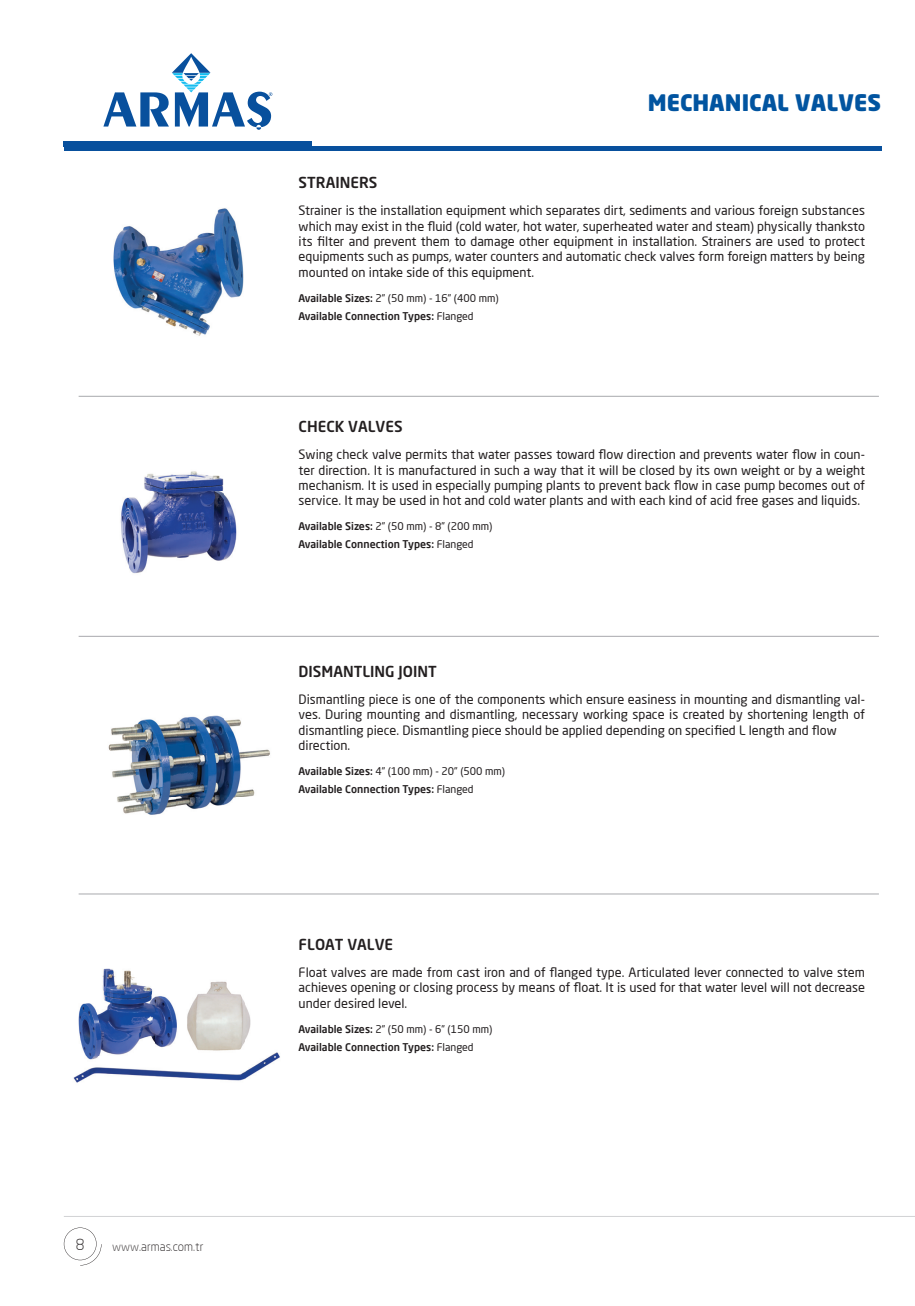
<style>
.page{position:relative;width:915px;height:1306px;background:#fff}
.page>*{position:absolute;margin:0;border:0;box-sizing:border-box;transform-origin:0 0}
.t1{font:22.5px "Neo Sans Black TR";color:#0154a0}
.t2{font:15px "Neo Sans Medium TR";color:#231f20}
.t3{font:300 15px "Neo Sans Pro";color:#231f20}
.t4{font:12.75px/15.3px "Neo Sans Pro";color:#231f20;text-align:justify}
.t5{font:300 12px "Neo Sans Pro";color:#231f20}
.t6{font:500 10.5px/18px "Neo Sans Pro";color:#231f20}
.s1{font-weight:400}
</style>
<div class="page">
<hr style="left:64px;top:1215px;width:850px;height:1px;background:#d1d2d4">
<svg style="left:64px;top:1227px;width:37px;height:38px"></svg>
<svg style="left:103px;top:53px;width:169px;height:77px"></svg>
<div style="left:64px;top:146px;width:816px;height:5px;background:#08509d"></div>
<div style="left:64px;top:141px;width:248px;height:6px;background:#08509d"></div>
<img style="left:73px;top:968px;width:207px;height:115px">
<hr style="left:79px;top:396px;width:799px;height:1px;background:#a8a9ad">
<img style="left:108px;top:715px;width:162px;height:100px">
<hr style="left:79px;top:636px;width:799px;height:1px;background:#a8a9ad">
<hr style="left:79px;top:893px;width:799px;height:1px;background:#a8a9ad">
<img style="left:113px;top:208px;width:130px;height:128px">
<img style="left:120px;top:471px;width:117px;height:103px">
<p class="t3" style="left:76px;top:1234px;width:10px">8</p>
<p class="t5" style="left:112px;top:1239px;width:93px">www.armas.com.tr</p>
<h1 class="t1" style="left:647px;top:87px;width:235px">MECHANICAL VALVES</h1>
<p class="t2" style="left:298px;top:173px;width:80px">STRAINERS</p>
<p class="t4" style="left:298px;top:203px;width:567px">Strainer is the installation equipment which separates dirt, sediments and various foreign substances which may exist in the fluid (cold water, hot water, superheated water and steam) physically thanksto its filter and prevent them to damage other equipment in installation. Strainers are used to protect equipments such as pumps, water counters and automatic check valves form foreign matters by being mounted on intake side of this equipment.</p>
<p class="t6" style="left:298px;top:289px;width:202px">Available Sizes: <span class="s1">2” (50 mm) - 16” (400 mm)<br></span>Available Connection Types: <span class="s1">Flanged</span></p>
<p class="t2" style="left:298px;top:417px;width:105px">CHECK VALVES</p>
<p class="t4" style="left:298px;top:447px;width:567px">Swing check valve permits that water passes toward flow direction and prevents water flow in coun&shy;ter direction. It is manufactured in such a way that it will be closed by its own weight or by a weight mechanism. It is used in especially pumping plants to prevent back flow in case pump becomes out of service. It may be used in hot and cold water plants and with each kind of acid free gases and liquids.</p>
<p class="t6" style="left:298px;top:517px;width:195px">Available Sizes: <span class="s1">2” (50 mm) - 8” (200 mm)<br></span>Available Connection Types: <span class="s1">Flanged</span></p>
<p class="t2" style="left:298px;top:661px;width:140px">DISMANTLING JOINT</p>
<p class="t4" style="left:298px;top:691px;width:567px;text-align:left">Dismantling piece is one of the components which ensure easiness in mounting and dismantling val&shy;ves. During mounting and dismantling, necessary working space is created by shortening length of dismantling piece. Dismantling piece should be applied depending on specified L length and flow direction.</p>
<p class="t6" style="left:298px;top:762px;width:208px">Available Sizes: <span class="s1">4” (100 mm) - 20” (500 mm)<br></span>Available Connection Types: <span class="s1">Flanged</span></p>
<p class="t2" style="left:298px;top:934px;width:96px">FLOAT VALVE</p>
<p class="t4" style="left:298px;top:964px;width:567px">Float valves are made from cast iron and of flanged type. Articulated lever connected to valve stem achieves opening or closing process by means of float. It is used for that water level will not decrease under desired level.</p>
<p class="t6" style="left:298px;top:1019px;width:195px">Available Sizes: <span class="s1">2” (50 mm) - 6” (150 mm)<br></span>Available Connection Types: <span class="s1">Flanged</span></p>
</div>
